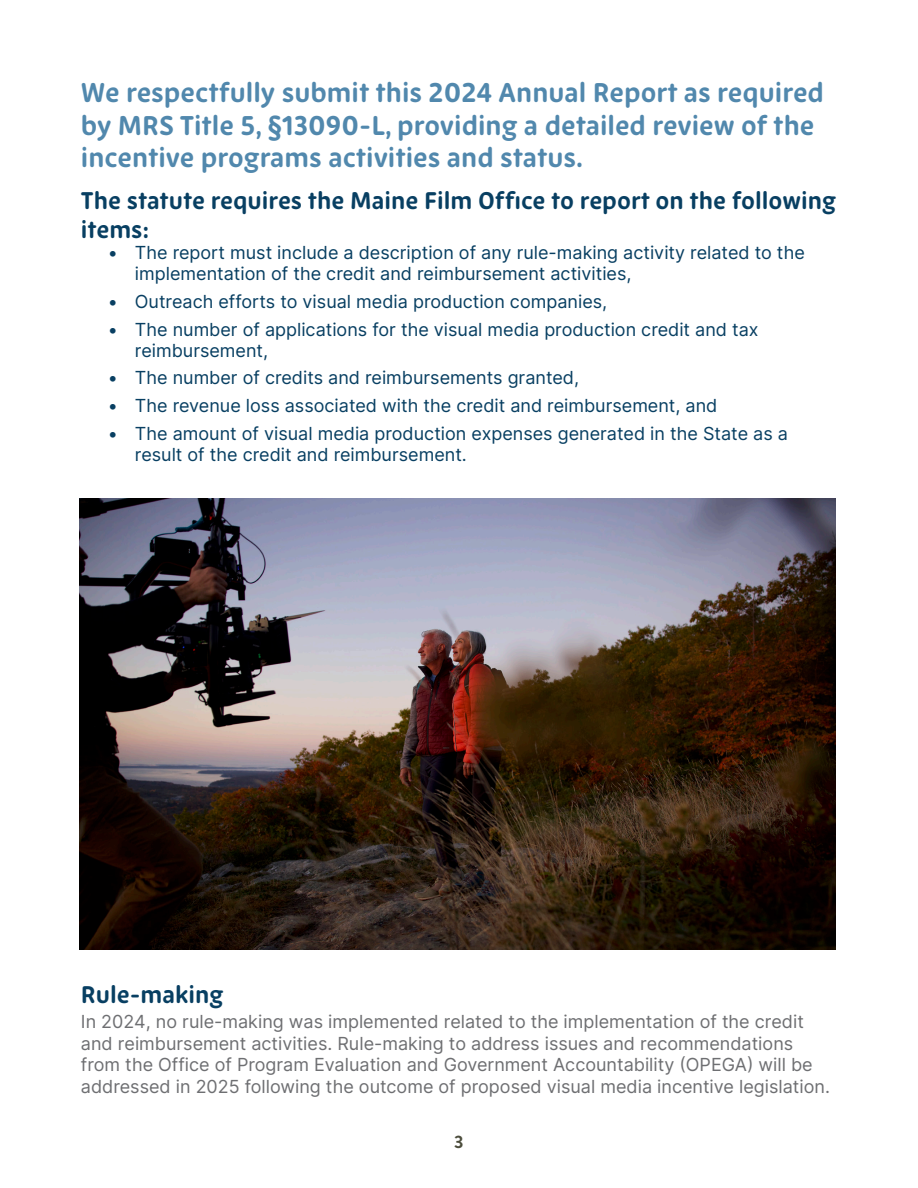
<style>
.page{position:relative;width:918px;height:1188px;background:#fff}
.page>*{position:absolute;margin:0;border:0;box-sizing:border-box;transform-origin:0 0}
.t1{font:700 27px/32.4px "New Zen";color:#5188ad}
.t2{font:700 24px/28.8px "New Zen";color:#083f62}
.t3{font:18px/21px "Inter";color:#083f62}
.t4{font:18px/21.6px "Inter";color:#6e6f72}
.t5{font:700 18px "Brandon Grotesque";color:#4c4d3c}
</style>
<div class="page">
<img style="left:80px;top:498px;width:756px;height:452px">
<p class="t1" style="left:81px;top:77px;width:745px">We respectfully submit this 2024 Annual Report as required by MRS Title 5, §13090-L, providing a detailed review of the incentive programs activities and status.</p>
<p class="t2" style="left:81px;top:187px;width:757px">The statute requires the Maine Film Office to report on the following items:</p>
<p class="t3" style="left:135px;top:242px;width:671px;text-indent:-27px">• The report must include a description of any rule-making activity related to the implementation of the credit and reimbursement activities,</p>
<p class="t3" style="left:108px;top:290px;width:501px">• Outreach efforts to visual media production companies,</p>
<p class="t3" style="left:135px;top:318px;width:625px;text-indent:-27px">• The number of applications for the visual media production credit and tax reimbursement,</p>
<p class="t3" style="left:108px;top:367px;width:473px">• The number of credits and reimbursements granted,</p>
<p class="t3" style="left:108px;top:395px;width:611px">• The revenue loss associated with the credit and reimbursement, and</p>
<p class="t3" style="left:135px;top:422px;width:655px;text-indent:-27px">• The amount of visual media production expenses generated in the State as a result of the credit and reimbursement.</p>
<p class="t2" style="left:81px;top:981px;width:144px">Rule-making</p>
<p class="t4" style="left:81px;top:1010px;width:751px">In 2024, no rule-making was implemented related to the implementation of the credit and reimbursement activities. Rule-making to address issues and recommendations from the Office of Program Evaluation and Government Accountability (OPEGA) will be addressed in 2025 following the outcome of proposed visual media incentive legislation.</p>
<p class="t5" style="left:454px;top:1129px;width:11px">3</p>
</div>
